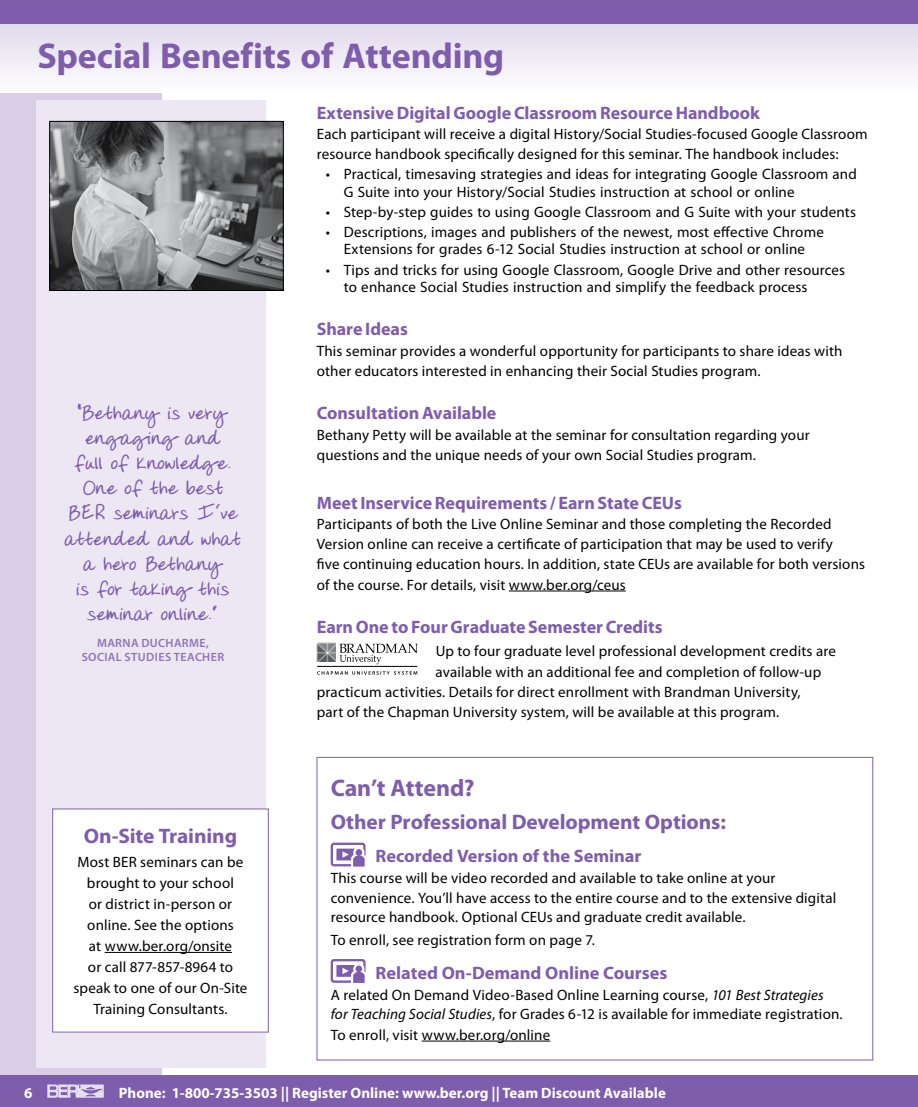
<style>
.page{position:relative;width:918px;height:1107px;background:#fff}
.page>*{position:absolute;margin:0;border:0;box-sizing:border-box;transform-origin:0 0}
.t1{font:700 36px "Myriad Pro";letter-spacing:-.005em;color:#7f5dad}
.t2{font:700 24px "Myriad Pro";letter-spacing:-.005em;color:#7f5dad}
.t3{font:700 21px/25.2px "Donnys Hand";letter-spacing:.005em;color:#7f5dad;text-align:center}
.t4{font:700 21px "Myriad Pro";letter-spacing:-.005em;color:#7f5dad}
.t5{font:700 18px "Myriad Pro";letter-spacing:-.005em;color:#7f5dad}
.t6{font:15px/21px "Myriad Pro";letter-spacing:.01em;color:#000}
.t7{font:700 15px "Myriad Pro";color:#fff}
.t8{font:600 12px/14.4px "Myriad Pro";letter-spacing:.03em;color:#9173b8;text-align:center}
.s1{font-style:italic}
</style>
<div class="page">
<div style="left:0;top:0;width:162px;height:1107px;background:#d9cee6"></div>
<div style="left:0;top:1076px;width:918px;height:31px;background:#7f5dad"></div>
<svg style="left:47px;top:1084px;width:57px;height:14px"></svg>
<svg style="left:0;top:24px;width:918px;height:68px"></svg>
<div style="left:0;top:0;width:918px;height:24px;background:#7f5dad"></div>
<div style="left:36px;top:101px;width:230px;height:967px;background:#ece7f3"></div>
<hr style="left:422px;top:1041px;width:128px;height:1px;background:#000">
<div style="left:331px;top:843px;width:35px;height:23px;border:2px solid #7f5dad;border-radius:2px"></div>
<div style="left:336px;top:849px;width:19px;height:11px;background:#7f5dad"></div>
<div style="left:354px;top:847px;width:10px;height:11px;border:1px solid #fff;border-radius:50%"></div>
<div style="left:354px;top:848px;width:10px;height:9px;border:2px solid #fff;border-radius:50%"></div>
<svg style="left:342px;top:851px;width:24px;height:16px"></svg>
<div style="left:331px;top:959px;width:35px;height:24px;border:2px solid #7f5dad;border-radius:2px"></div>
<div style="left:336px;top:965px;width:19px;height:12px;background:#7f5dad"></div>
<div style="left:355px;top:965px;width:8px;height:8px;background:#7f5dad;border-radius:50%"></div>
<div style="left:354px;top:964px;width:10px;height:10px;border:2px solid #fff;border-radius:50%"></div>
<svg style="left:342px;top:968px;width:24px;height:15px"></svg>
<div style="left:317px;top:757px;width:556px;height:303px;border:1px solid #7f5dad"></div>
<hr style="left:509px;top:591px;width:117px;height:1px;background:#000">
<svg style="left:339px;top:644px;width:79px;height:20px"></svg>
<svg style="left:317px;top:671px;width:100px;height:4px"></svg>
<img style="left:317px;top:642px;width:19px;height:20px">
<hr style="left:317px;top:666px;width:100px;height:1px;background:#000">
<div style="left:53px;top:809px;width:215px;height:223px;background:#fff"></div>
<hr style="left:105px;top:952px;width:127px;height:1px;background:#000">
<img style="left:52px;top:123px;width:230px;height:166px">
<div style="left:50px;top:121px;width:234px;height:170px;border:1px solid #000"></div>
<h1 class="t1" style="left:38px;top:32px;width:468px">Special Benefits of Attending</h1>
<p class="t5" style="left:317px;top:101px;width:445px">Extensive Digital Google Classroom Resource Handbook</p>
<p class="t6" style="left:317px;top:124px;width:552px;line-height:20.2px">Each participant will receive a digital History/Social Studies-focused Google Classroom resource handbook specifically designed for this seminar. The handbook includes:</p>
<p class="t6" style="left:344px;top:166px;width:515px;line-height:17.2px;text-indent:-18px">• Practical, timesaving strategies and ideas for integrating Google Classroom and<br>G Suite into your History/Social Studies instruction at school or online</p>
<p class="t6" style="left:326px;top:201px;width:532px">• Step-by-step guides to using Google Classroom and G Suite with your students</p>
<p class="t6" style="left:326px;top:223px;width:500px;line-height:17.2px;text-align:center">• Descriptions, images and publishers of the newest, most effective Chrome<br>Extensions for grades 6-12 Social Studies instruction at school or online</p>
<p class="t6" style="left:344px;top:261px;width:503px;line-height:17.2px;text-indent:-18px">• Tips and tricks for using Google Classroom, Google Drive and other resources to enhance Social Studies instruction and simplify the feedback process</p>
<p class="t5" style="left:317px;top:318px;width:93px">Share Ideas</p>
<p class="t6" style="left:317px;top:340px;width:527px;line-height:20.2px">This seminar provides a wonderful opportunity for participants to share ideas with other educators interested in enhancing their Social Studies program.</p>
<p class="t5" style="left:317px;top:402px;width:181px">Consultation Available</p>
<p class="t6" style="left:317px;top:424px;width:494px;line-height:20.2px">Bethany Petty will be available at the seminar for consultation regarding your questions and the unique needs of your own Social Studies program.</p>
<h3 class="t3" style="left:64px;top:401px;width:178px">“Bethany is very engaging and<br>full of knowledge.<br>One of the best<br>BER seminars I’ve attended and what a hero Bethany<br>is for taking this seminar online.”</h3>
<p class="t8" style="left:82px;top:635px;width:144px">MARNA DUCHARME,<br>SOCIAL STUDIES TEACHER</p>
<p class="t5" style="left:317px;top:491px;width:367px">Meet Inservice Requirements / Earn State CEUs</p>
<p class="t6" style="left:317px;top:513px;width:550px;line-height:20.2px">Participants of both the Live Online Seminar and those completing the Recorded Version online can receive a certificate of participation that may be used to verify<br>five continuing education hours. In addition, state CEUs are available for both versions of the course. For details, visit www.ber.org/ceus</p>
<p class="t5" style="left:317px;top:615px;width:347px">Earn One to Four Graduate Semester Credits</p>
<p class="t6" style="left:436px;top:640px;width:402px">Up to four graduate level professional development credits are</p>
<p class="t6" style="left:436px;top:661px;width:387px">available with an additional fee and completion of follow‑up</p>
<p class="t6" style="left:317px;top:681px;width:485px">practicum activities. Details for direct enrollment with Brandman University,</p>
<p class="t6" style="left:317px;top:701px;width:464px">part of the Chapman University system, will be available at this program.</p>
<h3 class="t4" style="left:84px;top:822px;width:155px">On‑Site Training</h3>
<p class="t6" style="left:74px;top:851px;width:175px;text-align:center">Most BER seminars can be brought to your school<br>or district in-person or online. See the options<br>at www.ber.org/onsite<br>or call 877‑857‑8964 to speak to one of our On‑Site<br>Training Consultants.</p>
<h2 class="t2" style="left:331px;top:772px;width:145px">Can’t Attend?</h2>
<h3 class="t4" style="left:331px;top:808px;width:397px">Other Professional Development Options:</h3>
<p class="t5" style="left:376px;top:845px;width:267px">Recorded Version of the Seminar</p>
<p class="t6" style="left:331px;top:868px;width:507px;line-height:19.5px">This course will be video recorded and available to take online at your convenience. You’ll have access to the entire course and to the extensive digital resource handbook. Optional CEUs and graduate credit available.</p>
<p class="t6" style="left:331px;top:929px;width:266px">To enroll, see registration form on page 7.</p>
<p class="t5" style="left:376px;top:961px;width:293px">Related On-Demand Online Courses</p>
<p class="t6" style="left:331px;top:985px;width:514px;line-height:19.8px">A related On Demand Video-Based Online Learning course, <span class="s1">101 Best Strategies for Teaching Social Studies</span>, for Grades 6-12 is available for immediate registration.<br>To enroll, visit www.ber.org/online</p>
<p class="t7" style="left:24px;top:1083px;width:10px">6</p>
<p class="t7" style="left:119px;top:1083px;width:549px">Phone: 1-800-735-3503 || Register Online: www.ber.org || Team Discount Available</p>
</div>
